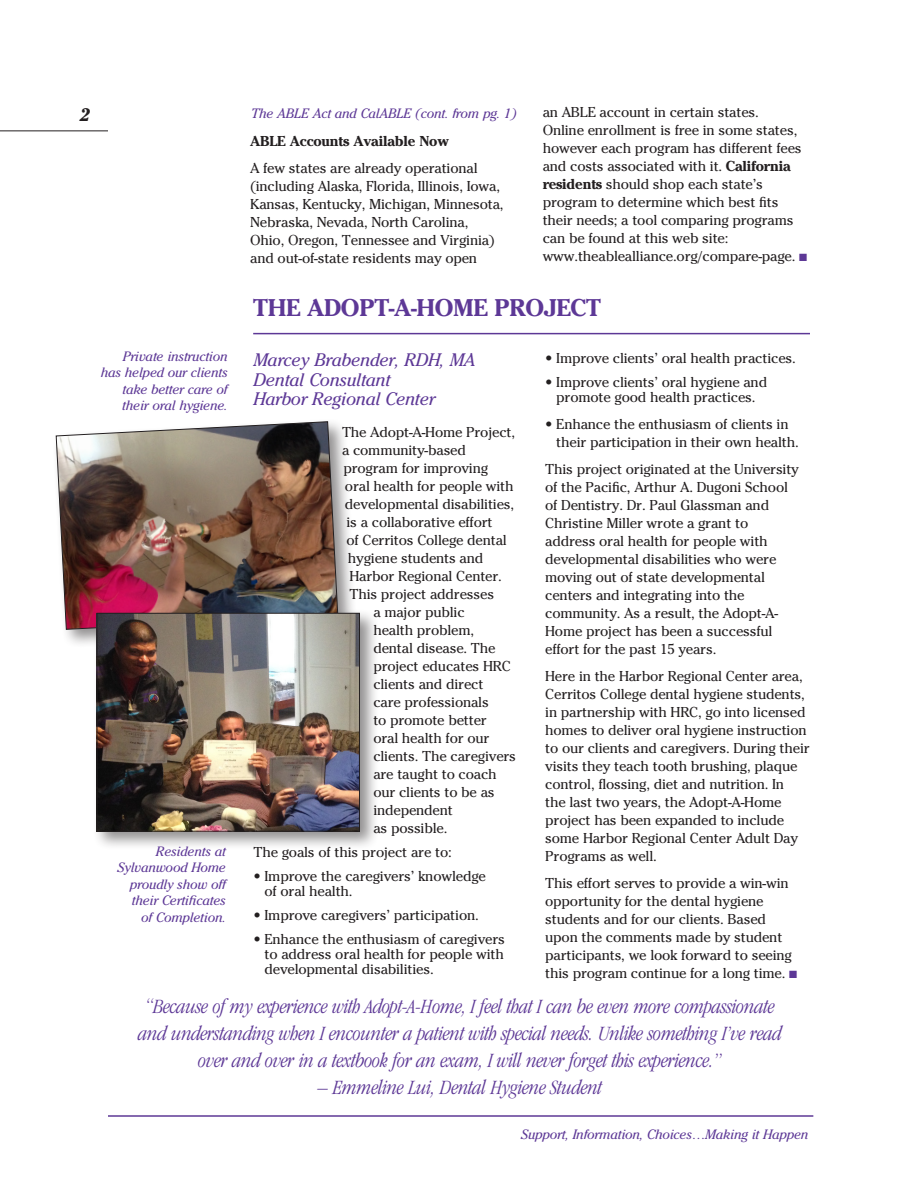
<style>
.page{position:relative;width:918px;height:1188px;background:#fff}
.page>*{position:absolute;margin:0;border:0;box-sizing:border-box;transform-origin:0 0}
.t1{font:700 24px "Cheltenham Std";letter-spacing:-.015em;color:#5d3896}
.t2{font:italic 300 condensed 21px/27px "ITC Garamond Std";letter-spacing:-.015em;color:#5d3896;text-align:center}
.t3{font:italic 18px/19.5px "Cheltenham Std";letter-spacing:-.015em;color:#5d3896}
.t4{font:italic 700 18px "Cheltenham Std";color:#231f20}
.t5{font:14.25px/18px "Cheltenham Std";letter-spacing:-.015em;color:#231f20}
.t6{font:700 14.25px "Cheltenham Std";letter-spacing:-.015em;color:#231f20}
.t7{font:italic 13.5px/16.5px "Cheltenham Std";letter-spacing:-.015em;color:#5d3896;text-align:right}
.s1{font-weight:700}
.s2{color:#5d3896}
</style>
<div class="page">
<hr style="left:0;top:130px;width:108px;height:1px;background:#231f20">
<hr style="left:108px;top:1115px;width:705px;height:2px;background:#5d3896">
<div style="left:52px;top:417px;width:305px;height:231px;background:#231f20;opacity:.5"></div>
<img style="left:55px;top:421px;width:284px;height:209px">
<div style="left:92px;top:609px;width:287px;height:242px;background:#231f20;opacity:.5"></div>
<img style="left:99px;top:615px;width:259px;height:215px">
<div style="left:97px;top:613px;width:263px;height:219px;border:1px solid #231f20"></div>
<hr style="left:253px;top:333px;width:557px;height:1px;background:#5d3896">
<p class="t4" style="left:80px;top:105px;width:12px">2</p>
<p class="t5" style="left:543px;top:104px;width:266px">an ABLE account in certain states.<br>Online enrollment is free in some states, however each program has different fees and costs associated with it. <span class="s1">California residents</span> should shop each state’s program to determine which best fits their needs; a tool comparing programs can be found at this web site: www.theablealliance.org/compare-page. <span class="s2">■</span></p>
<h1 class="t1" style="left:253px;top:294px;width:349px">THE ADOPT-A-HOME PROJECT</h1>
<p class="t7" style="left:251px;top:105px;width:267px">The ABLE Act and CalABLE (cont. from pg. 1)</p>
<p class="t6" style="left:250px;top:132px;width:200px">ABLE Accounts Available Now</p>
<p class="t5" style="left:250px;top:159px;width:255px">A few states are already operational (including Alaska, Florida, Illinois, Iowa, Kansas, Kentucky, Michigan, Minnesota, Nebraska, Nevada, North Carolina, Ohio, Oregon, Tennessee and Virginia) and out-of-state residents may open</p>
<p class="t7" style="left:101px;top:348px;width:128px">Private instruction has helped our clients take better care of their oral hygiene.</p>
<p class="t3" style="left:254px;top:350px;width:224px">Marcey Brabender, RDH, MA<br>Dental Consultant<br>Harbor Regional Center</p>
<p class="t5" style="left:342px;top:423px;width:175px">The Adopt-A-Home Project,</p>
<p class="t5" style="left:342px;top:441px;width:126px">a community-based</p>
<p class="t5" style="left:343px;top:459px;width:146px">program for improving</p>
<p class="t5" style="left:345px;top:477px;width:170px">oral health for people with</p>
<p class="t5" style="left:345px;top:495px;width:171px">developmental disabilities,</p>
<p class="t5" style="left:346px;top:513px;width:148px">is a collaborative effort</p>
<p class="t5" style="left:346px;top:531px;width:162px">of Cerritos College dental</p>
<p class="t5" style="left:348px;top:549px;width:137px">hygiene students and</p>
<p class="t5" style="left:349px;top:567px;width:154px">Harbor Regional Center.</p>
<p class="t5" style="left:349px;top:585px;width:146px">This project addresses</p>
<p class="t5" style="left:373px;top:603px;width:93px">a major public</p>
<p class="t5" style="left:373px;top:621px;width:102px">health problem,</p>
<p class="t5" style="left:373px;top:639px;width:124px">dental disease. The</p>
<p class="t5" style="left:373px;top:657px;width:139px">project educates HRC</p>
<p class="t5" style="left:373px;top:675px;width:112px">clients and direct</p>
<p class="t5" style="left:373px;top:693px;width:117px">care professionals</p>
<p class="t5" style="left:373px;top:711px;width:115px">to promote better</p>
<p class="t5" style="left:373px;top:729px;width:118px">oral health for our</p>
<p class="t5" style="left:373px;top:747px;width:144px">clients. The caregivers</p>
<p class="t5" style="left:373px;top:765px;width:125px">are taught to coach</p>
<p class="t5" style="left:373px;top:783px;width:123px">our clients to be as</p>
<p class="t5" style="left:373px;top:801px;width:81px">independent</p>
<p class="t5" style="left:373px;top:819px;width:76px">as possible.</p>
<p class="t5" style="left:253px;top:843px;width:200px">The goals of this project are to:</p>
<p class="t5" style="left:265px;top:868px;width:223px;line-height:15px;text-indent:-11px">• Improve the caregivers’ knowledge of oral health.</p>
<p class="t5" style="left:253px;top:906px;width:227px">• Improve caregivers’ participation.</p>
<p class="t5" style="left:265px;top:931px;width:242px;line-height:15px;text-align:justify;text-indent:-11px">• Enhance the enthusiasm of caregivers to address oral health for people with developmental disabilities.</p>
<p class="t5" style="left:545px;top:350px;width:252px">• Improve clients’ oral health practices.</p>
<p class="t5" style="left:545px;top:375px;width:224px;line-height:15px;text-align:center">• Improve clients’ oral hygiene and promote good health practices.</p>
<p class="t5" style="left:556px;top:416px;width:244px;text-indent:-11px">• Enhance the enthusiasm of clients in their participation in their own health.</p>
<p class="t5" style="left:545px;top:461px;width:255px">This project originated at the University of the Pacific, Arthur A. Dugoni School of Dentistry. Dr. Paul Glassman and Christine Miller wrote a grant to address oral health for people with developmental disabilities who were moving out of state developmental centers and integrating into the community. As a result, the Adopt-A-Home project has been a successful effort for the past 15 years.</p>
<p class="t5" style="left:545px;top:668px;width:266px">Here in the Harbor Regional Center area, Cerritos College dental hygiene students, in partnership with HRC, go into licensed homes to deliver oral hygiene instruction to our clients and caregivers. During their visits they teach tooth brushing, plaque control, flossing, diet and nutrition. In<br>the last two years, the Adopt-A-Home project has been expanded to include some Harbor Regional Center Adult Day Programs as well.</p>
<p class="t5" style="left:545px;top:875px;width:253px">This effort serves to provide a win-win opportunity for the dental hygiene students and for our clients. Based upon the comments made by student participants, we look forward to seeing this program continue for a long time. <span class="s2">■</span></p>
<p class="t2" style="left:138px;top:993px;width:645px">“Because of my experience with Adopt-A-Home, I feel that I can be even more compassionate and understanding when I encounter a patient with special needs. Unlike something I’ve read over and over in a textbook for an exam, I will never forget this experience.”</p>
<h2 class="t2" style="left:318px;top:1074px;width:286px">– Emmeline Lui, Dental Hygiene Student</h2>
<p class="t7" style="left:118px;top:843px;width:110px">Residents at<br>Sylvanwood Home proudly show off their Certificates of Completion.</p>
<p class="t7" style="left:521px;top:1126px;width:289px">Support, Information, Choices…Making it Happen</p>
</div>
